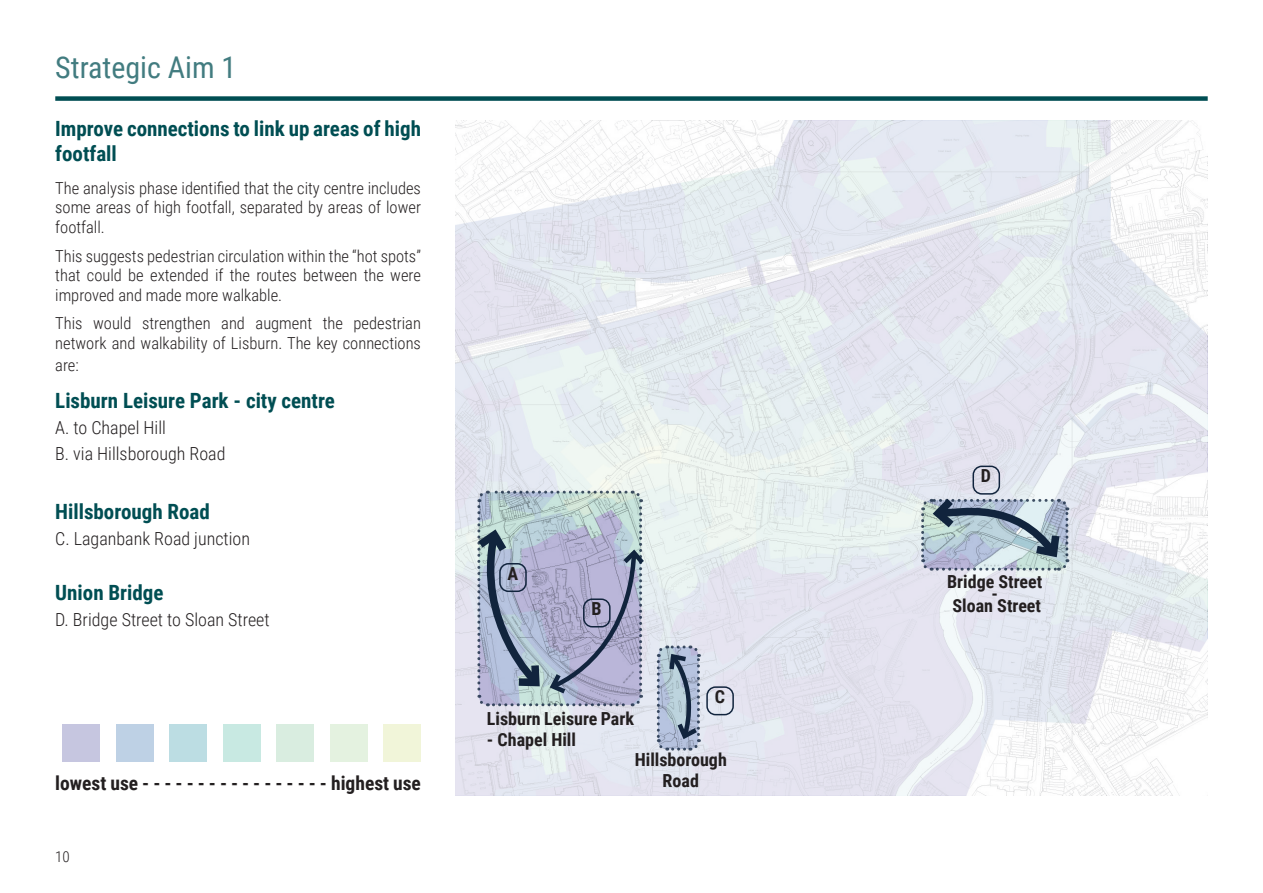
<style>
.page{position:relative;width:1263px;height:893px;background:#fff}
.page>*{position:absolute;margin:0;border:0;box-sizing:border-box;transform-origin:0 0}
.t1{font:30px "Roboto Condensed";color:#427c80}
.t2{font:700 21px/25.2px "Roboto Condensed";color:#004e53}
.t3{font:700 19.5px "Roboto Condensed";color:#231f20}
.t4{font:300 18px "Roboto Condensed";color:#231f20}
.t5{font:700 18px/21.6px "Roboto Condensed";color:#231f20;text-align:center}
.t6{font:300 16.5px/19.8px "Roboto Condensed";color:#231f20;text-align:justify}
.t7{font:300 15px "Roboto Condensed";color:#231f20}
</style>
<div class="page">
<svg style="left:455px;top:120px;width:753px;height:676px;fill:#e5e8f1"></svg>
<div style="left:55px;top:96px;width:1153px;height:5px;background:#004e53"></div>
<div style="left:63px;top:724px;width:37px;height:38px;background:#c6c6e0"></div>
<div style="left:116px;top:724px;width:37px;height:38px;background:#bed1e5"></div>
<div style="left:169px;top:724px;width:38px;height:38px;background:#bcdde3"></div>
<div style="left:223px;top:724px;width:37px;height:38px;background:#c8e9e2"></div>
<div style="left:276px;top:724px;width:38px;height:38px;background:#d9ede0"></div>
<div style="left:330px;top:724px;width:37px;height:38px;background:#e4f2e0"></div>
<div style="left:383px;top:724px;width:38px;height:38px;background:#f1f5d9"></div>
<svg style="left:470px;top:489px;width:178px;height:219px;background:#aab2c7"></svg>
<svg style="left:655px;top:644px;width:47px;height:108px;background:#a0aec2"></svg>
<svg style="left:920px;top:491px;width:150px;height:81px;background:#a7b6c3"></svg>
<div style="left:499px;top:563px;width:28px;height:29px;border:2px solid #11243d;border-radius:9px"></div>
<div style="left:583px;top:598px;width:28px;height:29px;border:2px solid #11243d;border-radius:9px"></div>
<div style="left:706px;top:686px;width:28px;height:29px;border:2px solid #11243d;border-radius:9px"></div>
<div style="left:972px;top:466px;width:28px;height:29px;border:2px solid #11243d;border-radius:9px"></div>
<p class="t1" style="left:55px;top:46px;width:182px">Strategic Aim 1</p>
<p class="t2" style="left:55px;top:115px;width:367px">Improve connections to link up areas of high footfall</p>
<p class="t6" style="left:55px;top:177px;width:367px">The analysis phase identified that the city centre includes some areas of high footfall, separated by areas of lower footfall.</p>
<p class="t6" style="left:55px;top:245px;width:367px">This suggests pedestrian circulation within the “hot spots” that could be extended if the routes between the were improved and made more walkable.</p>
<p class="t6" style="left:55px;top:313px;width:367px">This would strengthen and augment the pedestrian network and walkability of Lisburn. The key connections</p>
<p class="t6" style="left:55px;top:354px;width:25px">are:</p>
<p class="t2" style="left:55px;top:387px;width:281px">Lisburn Leisure Park - city centre</p>
<p class="t4" style="left:55px;top:415px;width:112px">A. to Chapel Hill</p>
<p class="t4" style="left:55px;top:441px;width:172px">B. via Hillsborough Road</p>
<p class="t2" style="left:55px;top:498px;width:156px">Hillsborough Road</p>
<p class="t4" style="left:55px;top:526px;width:196px">C. Laganbank Road junction</p>
<p class="t2" style="left:55px;top:579px;width:110px">Union Bridge</p>
<p class="t4" style="left:55px;top:607px;width:216px">D. Bridge Street to Sloan Street</p>
<p class="t3" style="left:55px;top:769px;width:367px">lowest use - - - - - - - - - - - - - - - - - highest use</p>
<p class="t7" style="left:55px;top:846px;width:16px">10</p>
<p class="t5" style="left:507px;top:562px;width:12px">A</p>
<p class="t5" style="left:591px;top:597px;width:12px">B</p>
<p class="t5" style="left:487px;top:707px;width:149px">Lisburn Leisure Park</p>
<p class="t5" style="left:487px;top:728px;width:91px">- Chapel Hill</p>
<p class="t5" style="left:715px;top:685px;width:12px">C</p>
<p class="t5" style="left:635px;top:748px;width:94px">Hillsborough<br>Road</p>
<p class="t5" style="left:981px;top:464px;width:12px">D</p>
<p class="t5" style="left:947px;top:571px;width:97px">Bridge Street</p>
<p class="t5" style="left:991px;top:583px;width:8px">-</p>
<p class="t5" style="left:952px;top:595px;width:90px">Sloan Street</p>
</div>
